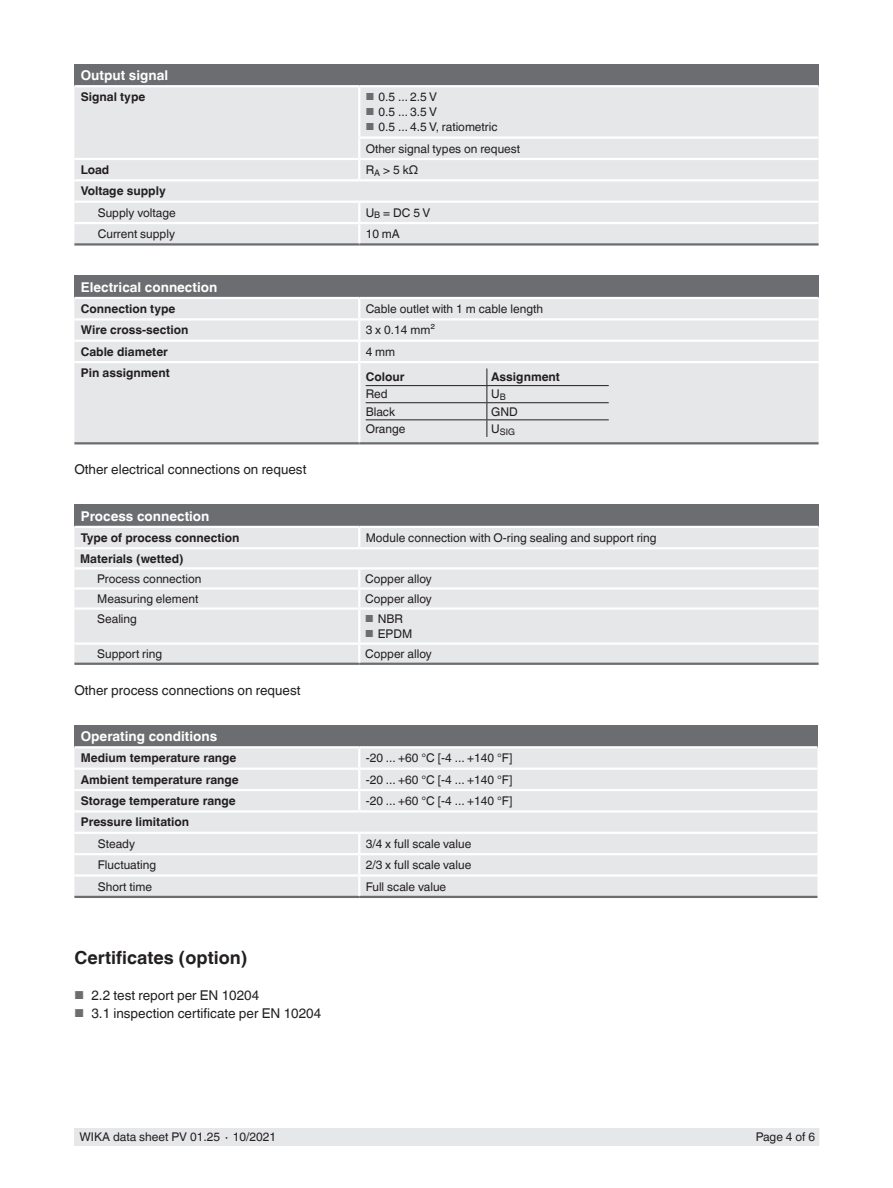
<style>
.page{position:relative;width:893px;height:1188px;background:#fff}
.page>*{position:absolute;margin:0;border:0;box-sizing:border-box;transform-origin:0 0}
.t1{font:700 18px "Helvetica World";color:#231f20}
.t2{font:13.5px "Helvetica World";color:#231f20}
.t3{font:700 13.5px "Helvetica World";color:#fff}
.t4{font:12px/21.3px "Helvetica World";color:#231f20}
.t5{font:700 12px "Helvetica World";color:#231f20}
.t6{font:9px "Helvetica World";color:#231f20}
.s1{font-size:10.2px;color:#6c6d70}
.s2{font-size:11.55px;color:#6c6d70}
</style>
<div class="page">
<div style="left:75px;top:1128px;width:744px;height:17px;background:#e6e7e9"></div>
<div style="left:74px;top:64px;width:745px;height:22px;background:#6c6d70"></div>
<div style="left:74px;top:87px;width:745px;height:156px;background:#e6e7e9"></div>
<hr style="left:74px;top:85px;width:285px;height:2px;background:#fff">
<hr style="left:358px;top:87px;width:2px;height:49px;background:#fff">
<hr style="left:74px;top:158px;width:285px;height:2px;background:#fff">
<hr style="left:359px;top:85px;width:460px;height:2px;background:#fff">
<hr style="left:358px;top:136px;width:461px;height:3px;background:#fff">
<hr style="left:359px;top:158px;width:460px;height:2px;background:#fff">
<hr style="left:74px;top:179px;width:285px;height:2px;background:#fff">
<hr style="left:359px;top:179px;width:460px;height:2px;background:#fff">
<hr style="left:74px;top:201px;width:285px;height:2px;background:#fff">
<hr style="left:359px;top:201px;width:460px;height:2px;background:#fff">
<hr style="left:74px;top:243px;width:285px;height:3px;background:#6c6d70">
<hr style="left:359px;top:243px;width:460px;height:3px;background:#6c6d70">
<hr style="left:74px;top:222px;width:285px;height:2px;background:#fff">
<hr style="left:359px;top:222px;width:460px;height:2px;background:#fff">
<svg style="left:358px;top:139px;width:2px;height:40px"></svg>
<svg style="left:358px;top:203px;width:2px;height:40px"></svg>
<div style="left:74px;top:276px;width:745px;height:22px;background:#6c6d70"></div>
<div style="left:74px;top:299px;width:745px;height:143px;background:#e6e7e9"></div>
<hr style="left:74px;top:442px;width:285px;height:2px;background:#6c6d70">
<hr style="left:359px;top:442px;width:460px;height:2px;background:#6c6d70">
<hr style="left:74px;top:297px;width:285px;height:2px;background:#fff">
<hr style="left:359px;top:297px;width:460px;height:2px;background:#fff">
<hr style="left:74px;top:318px;width:285px;height:3px;background:#fff">
<hr style="left:359px;top:318px;width:460px;height:3px;background:#fff">
<hr style="left:74px;top:340px;width:285px;height:2px;background:#fff">
<hr style="left:359px;top:340px;width:460px;height:2px;background:#fff">
<svg style="left:358px;top:299px;width:2px;height:62px"></svg>
<hr style="left:74px;top:361px;width:285px;height:2px;background:#fff">
<hr style="left:359px;top:361px;width:460px;height:2px;background:#fff">
<hr style="left:358px;top:363px;width:2px;height:79px;background:#fff">
<hr style="left:366px;top:385px;width:121px;height:1px;background:#231f20">
<hr style="left:487px;top:385px;width:122px;height:1px;background:#231f20">
<hr style="left:366px;top:402px;width:121px;height:1px;background:#231f20">
<hr style="left:487px;top:402px;width:122px;height:1px;background:#231f20">
<hr style="left:366px;top:419px;width:121px;height:1px;background:#231f20">
<hr style="left:487px;top:419px;width:122px;height:1px;background:#231f20">
<svg style="left:486px;top:368px;width:1px;height:69px"></svg>
<div style="left:74px;top:504px;width:745px;height:23px;background:#6c6d70"></div>
<div style="left:74px;top:528px;width:745px;height:135px;background:#e6e7e9"></div>
<hr style="left:74px;top:663px;width:285px;height:2px;background:#6c6d70">
<hr style="left:359px;top:663px;width:460px;height:2px;background:#6c6d70">
<hr style="left:74px;top:547px;width:285px;height:2px;background:#fff">
<hr style="left:359px;top:547px;width:460px;height:2px;background:#fff">
<hr style="left:74px;top:526px;width:285px;height:2px;background:#fff">
<hr style="left:359px;top:526px;width:460px;height:2px;background:#fff">
<svg style="left:358px;top:528px;width:2px;height:19px"></svg>
<hr style="left:74px;top:567px;width:285px;height:3px;background:#fff">
<hr style="left:74px;top:587px;width:285px;height:3px;background:#fff">
<hr style="left:74px;top:607px;width:285px;height:3px;background:#fff">
<hr style="left:74px;top:643px;width:285px;height:2px;background:#fff">
<hr style="left:359px;top:567px;width:460px;height:3px;background:#fff">
<hr style="left:359px;top:587px;width:460px;height:3px;background:#fff">
<svg style="left:358px;top:570px;width:2px;height:37px"></svg>
<hr style="left:359px;top:607px;width:460px;height:3px;background:#fff">
<hr style="left:358px;top:610px;width:2px;height:33px;background:#fff">
<hr style="left:359px;top:643px;width:460px;height:2px;background:#fff">
<svg style="left:358px;top:645px;width:2px;height:18px"></svg>
<div style="left:74px;top:725px;width:743px;height:22px;background:#6c6d70"></div>
<div style="left:74px;top:748px;width:743px;height:148px;background:#e6e7e9"></div>
<hr style="left:74px;top:896px;width:285px;height:2px;background:#6c6d70">
<hr style="left:359px;top:896px;width:458px;height:2px;background:#6c6d70">
<hr style="left:74px;top:746px;width:285px;height:2px;background:#fff">
<hr style="left:359px;top:746px;width:458px;height:2px;background:#fff">
<hr style="left:358px;top:748px;width:2px;height:20px;background:#fff">
<hr style="left:74px;top:768px;width:285px;height:2px;background:#fff">
<hr style="left:359px;top:768px;width:458px;height:2px;background:#fff">
<hr style="left:359px;top:789px;width:458px;height:2px;background:#fff">
<svg style="left:358px;top:770px;width:2px;height:40px"></svg>
<hr style="left:74px;top:789px;width:285px;height:2px;background:#fff">
<hr style="left:74px;top:810px;width:285px;height:3px;background:#fff">
<hr style="left:359px;top:810px;width:458px;height:3px;background:#fff">
<hr style="left:74px;top:832px;width:285px;height:2px;background:#fff">
<hr style="left:359px;top:832px;width:458px;height:2px;background:#fff">
<hr style="left:74px;top:853px;width:285px;height:2px;background:#fff">
<hr style="left:359px;top:853px;width:458px;height:2px;background:#fff">
<svg style="left:358px;top:834px;width:2px;height:62px"></svg>
<hr style="left:74px;top:874px;width:285px;height:3px;background:#fff">
<hr style="left:359px;top:874px;width:458px;height:3px;background:#fff">
<p class="t3" style="left:81px;top:67px;width:89px">Output signal</p>
<p class="t5" style="left:81px;top:90px;width:66px">Signal type</p>
<p class="t4" style="left:366px;top:86px;width:73px"><span class="s1">■</span> 0.5 ... 2.5 V</p>
<p class="t4" style="left:366px;top:101px;width:73px"><span class="s1">■</span> 0.5 ... 3.5 V</p>
<p class="t4" style="left:366px;top:116px;width:156px"><span class="s1">■</span> 0.5 ... 4.5 V, ratiometric<br>Other signal types on request</p>
<p class="t5" style="left:81px;top:163px;width:30px">Load</p>
<p class="t4" style="left:366px;top:159px;width:54px">R<sub>A</sub> &gt; 5 kΩ</p>
<p class="t5" style="left:81px;top:184px;width:86px">Voltage supply</p>
<p class="t4" style="left:98px;top:202px;width:79px">Supply voltage</p>
<p class="t4" style="left:366px;top:202px;width:66px">U<sub>B</sub> = DC 5 V</p>
<p class="t4" style="left:98px;top:223px;width:79px">Current supply</p>
<p class="t4" style="left:366px;top:223px;width:36px">10 mA</p>
<p class="t3" style="left:81px;top:279px;width:138px">Electrical connection</p>
<p class="t5" style="left:81px;top:302px;width:96px">Connection type</p>
<p class="t4" style="left:366px;top:298px;width:179px">Cable outlet with 1 m cable length</p>
<p class="t5" style="left:81px;top:323px;width:109px">Wire cross-section</p>
<p class="t4" style="left:366px;top:320px;width:71px">3 x 0.14 mm²</p>
<p class="t5" style="left:81px;top:345px;width:89px">Cable diameter</p>
<p class="t4" style="left:366px;top:341px;width:31px">4 mm</p>
<p class="t5" style="left:81px;top:366px;width:90px">Pin assignment</p>
<p class="t5" style="left:366px;top:370px;width:40px">Colour</p>
<p class="t5" style="left:491px;top:370px;width:70px">Assignment</p>
<p class="t4" style="left:366px;top:384px;width:23px">Red</p>
<p class="t4" style="left:491px;top:384px;width:16px">U<sub>B</sub></p>
<p class="t4" style="left:366px;top:401px;width:31px">Black</p>
<p class="t4" style="left:491px;top:401px;width:28px">GND</p>
<p class="t4" style="left:366px;top:418px;width:41px">Orange</p>
<p class="t6" style="left:491px;top:426px;width:25px"><sup>U</sup>SIG</p>
<p class="t2" style="left:74px;top:462px;width:233px">Other electrical connections on request</p>
<p class="t3" style="left:81px;top:508px;width:130px">Process connection</p>
<p class="t5" style="left:81px;top:531px;width:160px">Type of process connection</p>
<p class="t4" style="left:366px;top:527px;width:292px">Module connection with O-ring sealing and support ring</p>
<p class="t5" style="left:80px;top:551px;width:105px">Materials (wetted)</p>
<p class="t4" style="left:97px;top:568px;width:106px">Process connection</p>
<p class="t4" style="left:365px;top:568px;width:68px">Copper alloy</p>
<p class="t4" style="left:97px;top:588px;width:103px">Measuring element</p>
<p class="t4" style="left:365px;top:588px;width:68px">Copper alloy</p>
<p class="t4" style="left:97px;top:608px;width:41px">Sealing</p>
<p class="t4" style="left:365px;top:608px;width:40px"><span class="s1">■</span> NBR</p>
<p class="t4" style="left:365px;top:623px;width:49px"><span class="s1">■</span> EPDM</p>
<p class="t4" style="left:97px;top:643px;width:67px">Support ring</p>
<p class="t4" style="left:365px;top:643px;width:68px">Copper alloy</p>
<p class="t2" style="left:74px;top:682px;width:228px">Other process connections on request</p>
<p class="t3" style="left:81px;top:728px;width:138px">Operating conditions</p>
<p class="t5" style="left:81px;top:751px;width:157px">Medium temperature range</p>
<p class="t4" style="left:366px;top:748px;width:148px">-20 ... +60 °C [-4 ... +140 °F]</p>
<p class="t5" style="left:81px;top:773px;width:160px">Ambient temperature range</p>
<p class="t4" style="left:366px;top:769px;width:148px">-20 ... +60 °C [-4 ... +140 °F]</p>
<p class="t5" style="left:81px;top:794px;width:156px">Storage temperature range</p>
<p class="t4" style="left:366px;top:790px;width:148px">-20 ... +60 °C [-4 ... +140 °F]</p>
<p class="t5" style="left:81px;top:815px;width:110px">Pressure limitation</p>
<p class="t4" style="left:98px;top:833px;width:39px">Steady</p>
<p class="t4" style="left:366px;top:833px;width:107px">3/4 x full scale value</p>
<p class="t4" style="left:98px;top:854px;width:60px">Fluctuating</p>
<p class="t4" style="left:366px;top:854px;width:107px">2/3 x full scale value</p>
<p class="t4" style="left:98px;top:876px;width:56px">Short time</p>
<p class="t4" style="left:366px;top:876px;width:82px">Full scale value</p>
<h1 class="t1" style="left:74px;top:947px;width:175px">Certificates (option)</h1>
<p class="t2" style="left:74px;top:987px;width:186px"><span class="s2">■</span> 2.2 test report per EN 10204</p>
<p class="t2" style="left:74px;top:1005px;width:248px"><span class="s2">■</span> 3.1 inspection certificate per EN 10204</p>
<p class="t4" style="left:80px;top:1126px;width:198px">WIKA data sheet PV 01.25 ∙ 10/2021</p>
<p class="t4" style="left:756px;top:1126px;width:61px">Page 4 of 6</p>
</div>
